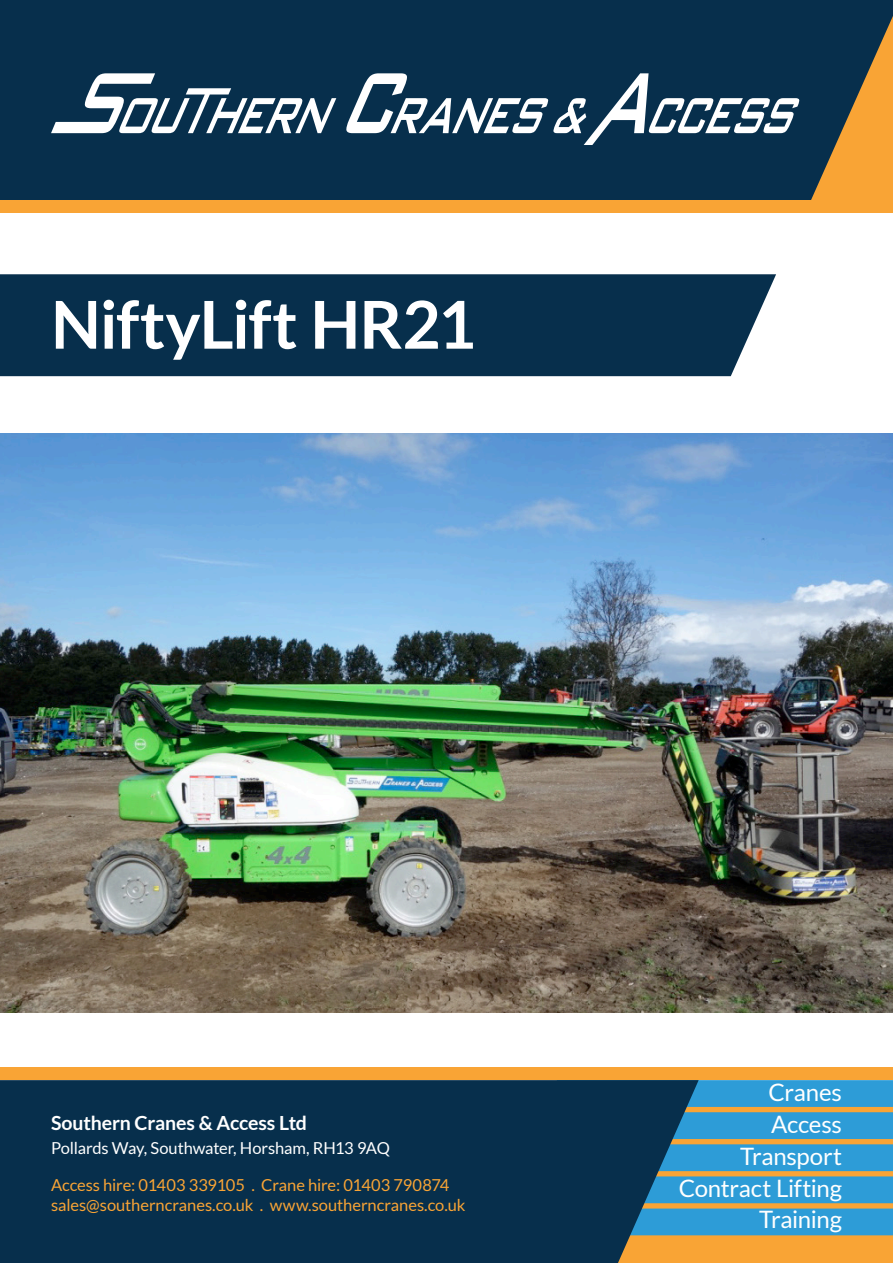
<style>
.page{position:relative;width:893px;height:1263px;background:#fff}
.page>*{position:absolute;margin:0;border:0;box-sizing:border-box;transform-origin:0 0}
.t1{font:700 66px "Lato";letter-spacing:-.015em;color:#fff}
.t2{font:24px/31.8px "Lato";letter-spacing:-.015em;color:#fff;text-align:right}
.t3{font:700 19.5px "Lato";letter-spacing:-.01em;color:#fff}
.t4{font:16.5px/19.8px "Lato";letter-spacing:-.005em;color:#f9a435}
.t5{font:16.5px "Lato";letter-spacing:-.01em;color:#fff}
</style>
<div class="page">
<div style="left:0;top:274px;width:776px;height:102px;background:#072f4c"></div>
<div style="left:0;top:1082px;width:893px;height:181px;background:#f9a435"></div>
<div style="left:0;top:0;width:893px;height:200px;background:#072f4c"></div>
<svg style="left:346px;top:73px;width:453px;height:72px"></svg>
<svg style="left:51px;top:73px;width:285px;height:60px"></svg>
<img style="left:0;top:434px;width:893px;height:579px">
<svg style="left:699px;top:1080px;width:194px;height:155px;background:#499dc0"></svg>
<div style="left:0;top:1080px;width:699px;height:183px;background:#072f4c"></div>
<div style="left:0;top:1067px;width:893px;height:13px;background:#f9a435"></div>
<div style="left:0;top:200px;width:893px;height:13px;background:#f9a435"></div>
<h1 class="t1" style="left:51px;top:287px;width:426px">NiftyLift HR21</h1>
<p class="t3" style="left:51px;top:1111px;width:257px">Southern Cranes &amp; Access Ltd</p>
<p class="t5" style="left:51px;top:1139px;width:340px">Pollards Way, Southwater, Horsham, RH13 9AQ</p>
<p class="t4" style="left:51px;top:1175px;width:416px">Access hire: 01403 339105 . Crane hire: 01403 790874 sales@southerncranes.co.uk . www.southerncranes.co.uk</p>
<h2 class="t2" style="left:679px;top:1076px;width:165px">Cranes<br>Access<br>Transport<br>Contract Lifting<br>Training</h2>
</div>
